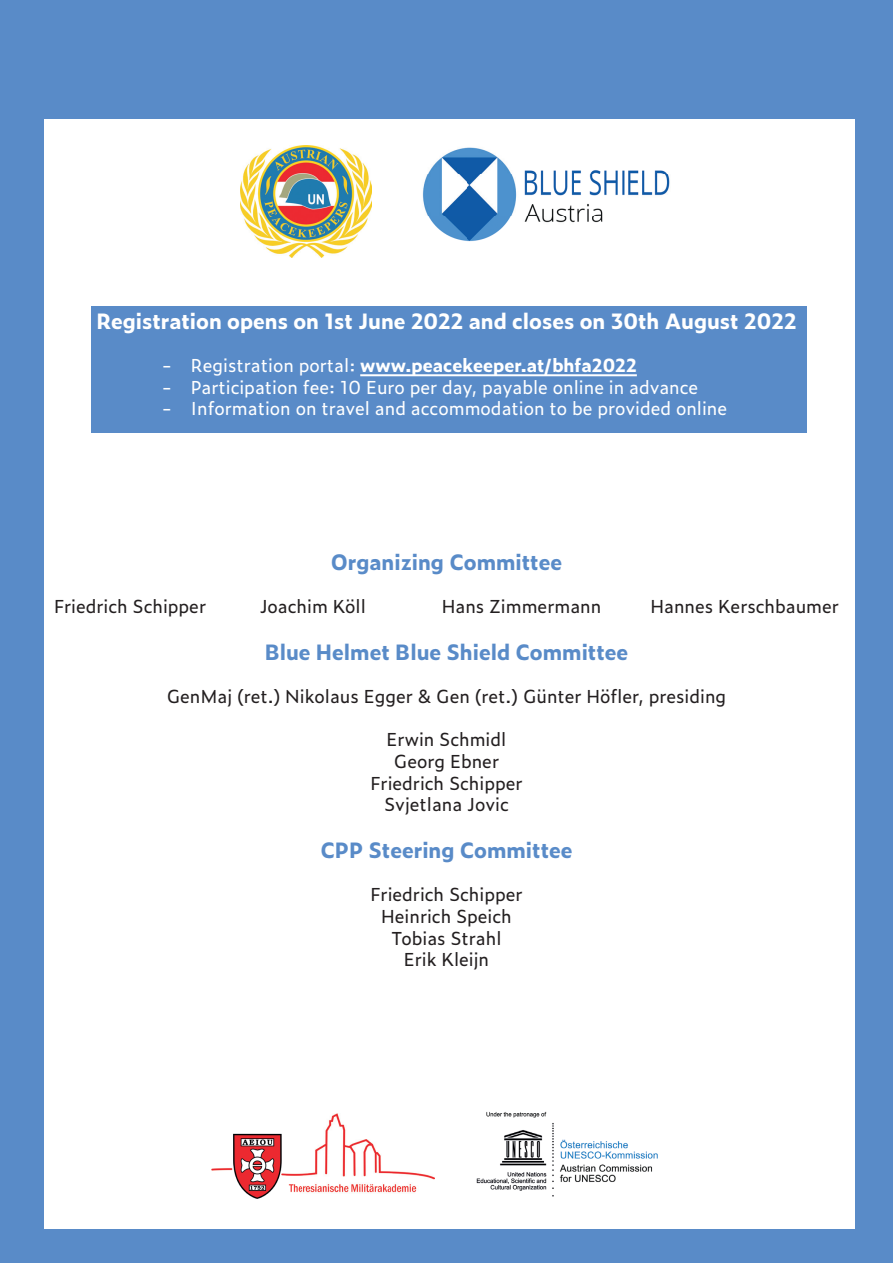
<style>
.page{position:relative;width:893px;height:1263px;background:#598bc8}
.page>*{position:absolute;margin:0;border:0;box-sizing:border-box;transform-origin:0 0}
.t1{font:700 21px "Zeitung Pro";color:#598bc8}
.t2{font:700 21px "Zeitung Pro";color:#fff}
.t3{font:18px/21.6px "Zeitung Pro";color:#231f20;text-align:center}
.t4{font:18px "Zeitung Pro";color:#fff}
.t5{font:700 18px "Zeitung Pro";color:#fff}
.s1{font-weight:400}
</style>
<div class="page">
<div style="left:44px;top:119px;width:810px;height:1109px;background:#fff"></div>
<div style="left:91px;top:306px;width:716px;height:126px;background:#598bc8"></div>
<hr style="left:360px;top:374px;width:277px;height:2px;background:#fff">
<img style="left:241px;top:146px;width:131px;height:111px">
<img style="left:422px;top:147px;width:248px;height:95px">
<img style="left:211px;top:1113px;width:224px;height:85px">
<img style="left:476px;top:1111px;width:182px;height:86px">
<p class="t2" style="left:96px;top:305px;width:702px">Registration opens on 1st June 2022 and closes on 30th August 2022</p>
<p class="t5" style="left:162px;top:351px;width:476px"><span class="s1">- Registration portal:</span> www.peacekeeper.at/bhfa2022</p>
<p class="t4" style="left:162px;top:373px;width:538px">- Participation fee: 10 Euro per day, payable online in advance</p>
<p class="t4" style="left:162px;top:395px;width:567px">- Information on travel and accommodation to be provided online</p>
<p class="t1" style="left:331px;top:546px;width:233px">Organizing Committee</p>
<p class="t3" style="left:54px;top:595px;width:154px">Friedrich Schipper</p>
<p class="t3" style="left:260px;top:595px;width:108px">Joachim Köll</p>
<p class="t3" style="left:442px;top:595px;width:161px">Hans Zimmermann</p>
<p class="t3" style="left:650px;top:595px;width:190px">Hannes Kerschbaumer</p>
<p class="t1" style="left:265px;top:636px;width:365px">Blue Helmet Blue Shield Committee</p>
<p class="t3" style="left:167px;top:685px;width:561px">GenMaj (ret.) Nikolaus Egger &amp; Gen (ret.) Günter Höfler, presiding</p>
<p class="t3" style="left:370px;top:728px;width:154px">Erwin Schmidl<br>Georg Ebner<br>Friedrich Schipper<br>Svjetlana Jovic</p>
<p class="t1" style="left:320px;top:834px;width:254px">CPP Steering Committee</p>
<p class="t3" style="left:370px;top:883px;width:154px">Friedrich Schipper<br>Heinrich Speich<br>Tobias Strahl<br>Erik Kleijn</p>
</div>
